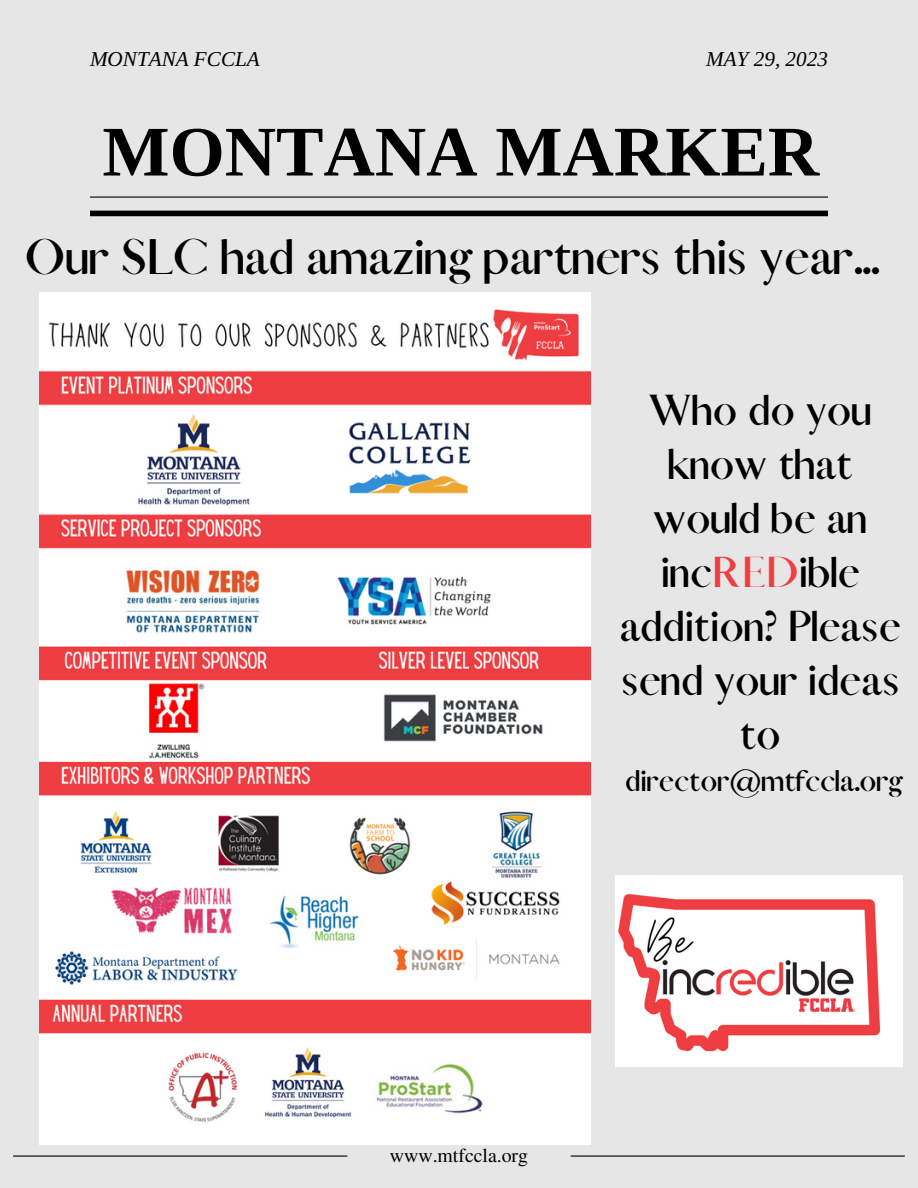
<style>
.page{position:relative;width:918px;height:1188px;background:#e6e6e6}
.page>*{position:absolute;margin:0;border:0;box-sizing:border-box;transform-origin:0 0}
.t1{font:700 71.1px "Libra Serif Modern";color:#000}
.t2{font:700 45px "Afrah";color:#000}
.t3{font:700 39px/54px "Afrah";color:#000;text-align:center}
.t4{font:700 27px "Afrah";color:#000}
.t5{font:italic 21.15px "Libra Serif Modern";color:#000}
.t6{font:19.8px "Te X Gyre Termes";color:#000}
.s1{color:#ef3e42}
</style>
<div class="page">
<hr style="left:90px;top:197px;width:738px;height:1px;background:#000">
<div style="left:90px;top:211px;width:738px;height:5px;background:#000"></div>
<hr style="left:13px;top:1155px;width:334px;height:2px;background:#000">
<hr style="left:571px;top:1155px;width:334px;height:2px;background:#000">
<img style="left:39px;top:293px;width:552px;height:852px">
<img style="left:616px;top:876px;width:287px;height:190px">
<p class="t5" style="left:90px;top:47px;width:171px">MONTANA FCCLA</p>
<p class="t5" style="left:706px;top:47px;width:123px">MAY 29, 2023</p>
<p class="t1" style="left:102px;top:111px;width:718px">MONTANA MARKER</p>
<p class="t2" style="left:25px;top:228px;width:855px">Our SLC had amazing partners this year...</p>
<p class="t3" style="left:620px;top:384px;width:283px">Who do you know that would be an inc<span class="s1">RED</span>ible addition? Please send your ideas to</p>
<p class="t4" style="left:625px;top:764px;width:279px">director@mtfccla.org</p>
<p class="t6" style="left:390px;top:1142px;width:140px">www.mtfccla.org</p>
</div>
